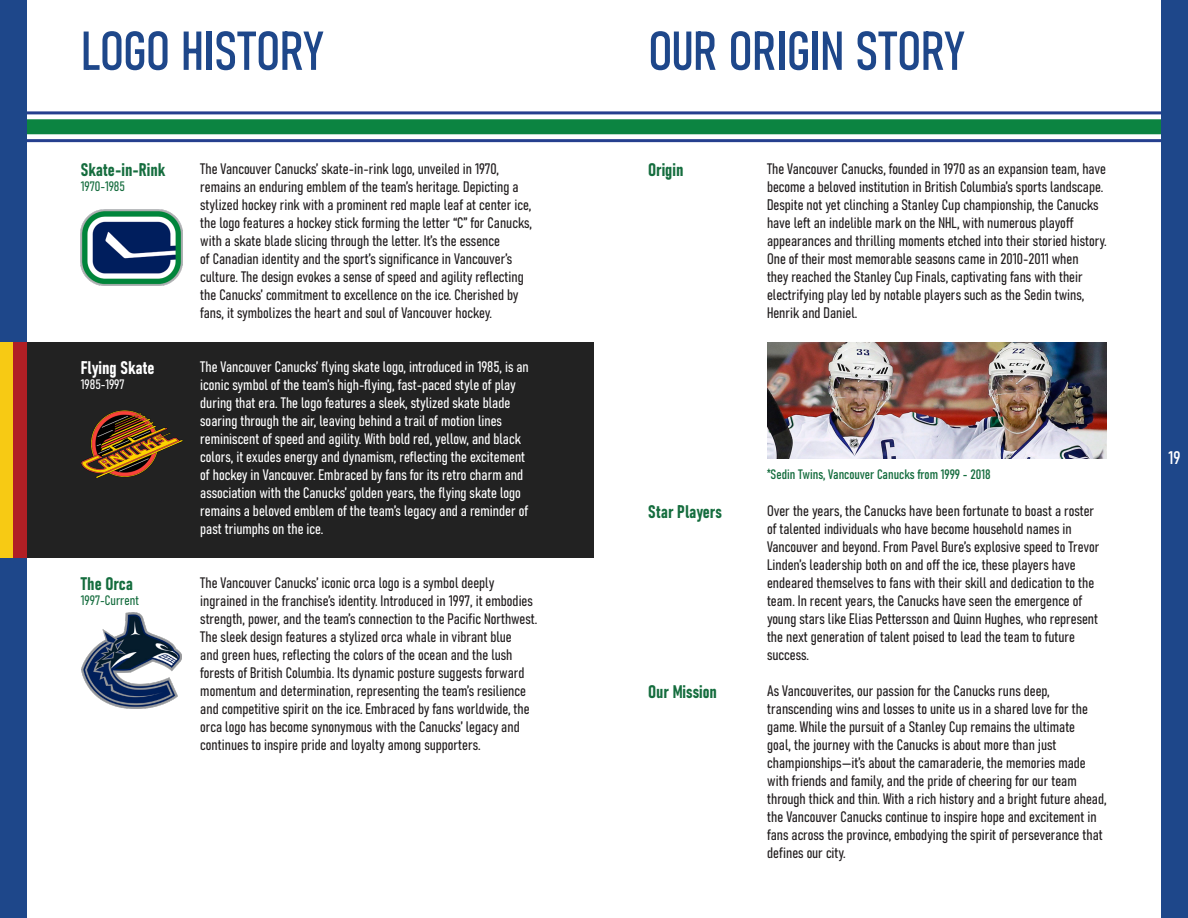
<style>
.page{position:relative;width:1188px;height:918px;background:#fff}
.page>*{position:absolute;margin:0;border:0;box-sizing:border-box;transform-origin:0 0}
.t1{font:54px "Bahnschrift";letter-spacing:-.005em;color:#1e478a}
.t2{font:18px "Bahnschrift";color:#156d3e}
.t3{font:18px "Bahnschrift";color:#fff}
.t4{font:15px/18px "Bahnschrift";color:#231f20}
.t5{font:15px/18px "Bahnschrift";color:#fff}
.t6{font:13.5px "Bahnschrift";color:#156d3e}
.t7{font:13.5px "Bahnschrift";color:#fff}
</style>
<div class="page">
<div style="left:0;top:0;width:27px;height:918px;background:#1e478a"></div>
<div style="left:1161px;top:0;width:27px;height:918px;background:#1e478a"></div>
<div style="left:27px;top:119px;width:1134px;height:15px;background:#0c8441"></div>
<hr style="left:27px;top:139px;width:1134px;height:3px;background:#253f8e">
<hr style="left:27px;top:111px;width:1134px;height:3px;background:#253f8e">
<div style="left:27px;top:342px;width:567px;height:216px;background:#222"></div>
<div style="left:0;top:342px;width:14px;height:216px;background:#f7ca14"></div>
<div style="left:14px;top:342px;width:13px;height:216px;background:#b01f25"></div>
<img style="left:81px;top:209px;width:101px;height:76px">
<img style="left:81px;top:411px;width:101px;height:67px">
<img style="left:82px;top:612px;width:100px;height:97px">
<img style="left:767px;top:342px;width:340px;height:117px">
<p class="t1" style="left:81px;top:10px;width:243px">LOGO HISTORY</p>
<p class="t1" style="left:648px;top:10px;width:317px">OUR ORIGIN STORY</p>
<p class="t2" style="left:81px;top:156px;width:86px">Skate-in-Rink</p>
<p class="t6" style="left:81px;top:176px;width:46px">1970-1985</p>
<p class="t4" style="left:200px;top:159px;width:333px">The Vancouver Canucks’ skate-in-rink logo, unveiled in 1970, remains an enduring emblem of the team’s heritage. Depicting a stylized hockey rink with a prominent red maple leaf at center ice, the logo features a hockey stick forming the letter “C” for Canucks, with a skate blade slicing through the letter. It’s the essence<br>of Canadian identity and the sport’s significance in Vancouver’s culture. The design evokes a sense of speed and agility reflecting the Canucks’ commitment to excellence on the ice. Cherished by fans, it symbolizes the heart and soul of Vancouver hockey.</p>
<p class="t2" style="left:648px;top:156px;width:37px">Origin</p>
<p class="t4" style="left:767px;top:159px;width:341px">The Vancouver Canucks, founded in 1970 as an expansion team, have become a beloved institution in British Columbia’s sports landscape.<br>Despite not yet clinching a Stanley Cup championship, the Canucks have left an indelible mark on the NHL, with numerous playoff appearances and thrilling moments etched into their storied history.<br>One of their most memorable seasons came in 2010-2011 when<br>they reached the Stanley Cup Finals, captivating fans with their electrifying play led by notable players such as the Sedin twins, Henrik and Daniel.</p>
<p class="t3" style="left:81px;top:354px;width:75px">Flying Skate</p>
<p class="t7" style="left:81px;top:374px;width:45px">1985-1997</p>
<p class="t2" style="left:81px;top:570px;width:54px">The Orca</p>
<p class="t6" style="left:81px;top:590px;width:59px">1997-Current</p>
<p class="t5" style="left:200px;top:357px;width:330px">The Vancouver Canucks’ flying skate logo, introduced in 1985, is an iconic symbol of the team’s high-flying, fast-paced style of play during that era. The logo features a sleek, stylized skate blade soaring through the air, leaving behind a trail of motion lines reminiscent of speed and agility. With bold red, yellow, and black colors, it exudes energy and dynamism, reflecting the excitement of hockey in Vancouver. Embraced by fans for its retro charm and association with the Canucks’ golden years, the flying skate logo remains a beloved emblem of the team’s legacy and a reminder of past triumphs on the ice.</p>
<p class="t4" style="left:200px;top:573px;width:339px">The Vancouver Canucks’ iconic orca logo is a symbol deeply ingrained in the franchise’s identity. Introduced in 1997, it embodies strength, power, and the team’s connection to the Pacific Northwest.<br>The sleek design features a stylized orca whale in vibrant blue<br>and green hues, reflecting the colors of the ocean and the lush forests of British Columbia. Its dynamic posture suggests forward momentum and determination, representing the team’s resilience and competitive spirit on the ice. Embraced by fans worldwide, the orca logo has become synonymous with the Canucks’ legacy and continues to inspire pride and loyalty among supporters.</p>
<p class="t6" style="left:767px;top:464px;width:225px">*Sedin Twins, Vancouver Canucks from 1999 - 2018</p>
<p class="t2" style="left:648px;top:498px;width:75px">Star Players</p>
<p class="t4" style="left:767px;top:501px;width:334px">Over the years, the Canucks have been fortunate to boast a roster of talented individuals who have become household names in Vancouver and beyond. From Pavel Bure’s explosive speed to Trevor Linden’s leadership both on and off the ice, these players have endeared themselves to fans with their skill and dedication to the team. In recent years, the Canucks have seen the emergence of young stars like Elias Pettersson and Quinn Hughes, who represent the next generation of talent poised to lead the team to future success.</p>
<p class="t2" style="left:648px;top:678px;width:71px">Our Mission</p>
<p class="t4" style="left:767px;top:681px;width:341px">As Vancouverites, our passion for the Canucks runs deep, transcending wins and losses to unite us in a shared love for the game. While the pursuit of a Stanley Cup remains the ultimate<br>goal, the journey with the Canucks is about more than just championships—it’s about the camaraderie, the memories made with friends and family, and the pride of cheering for our team through thick and thin. With a rich history and a bright future ahead, the Vancouver Canucks continue to inspire hope and excitement in fans across the province, embodying the spirit of perseverance that defines our city.</p>
<p class="t3" style="left:1169px;top:444px;width:13px">19</p>
</div>
